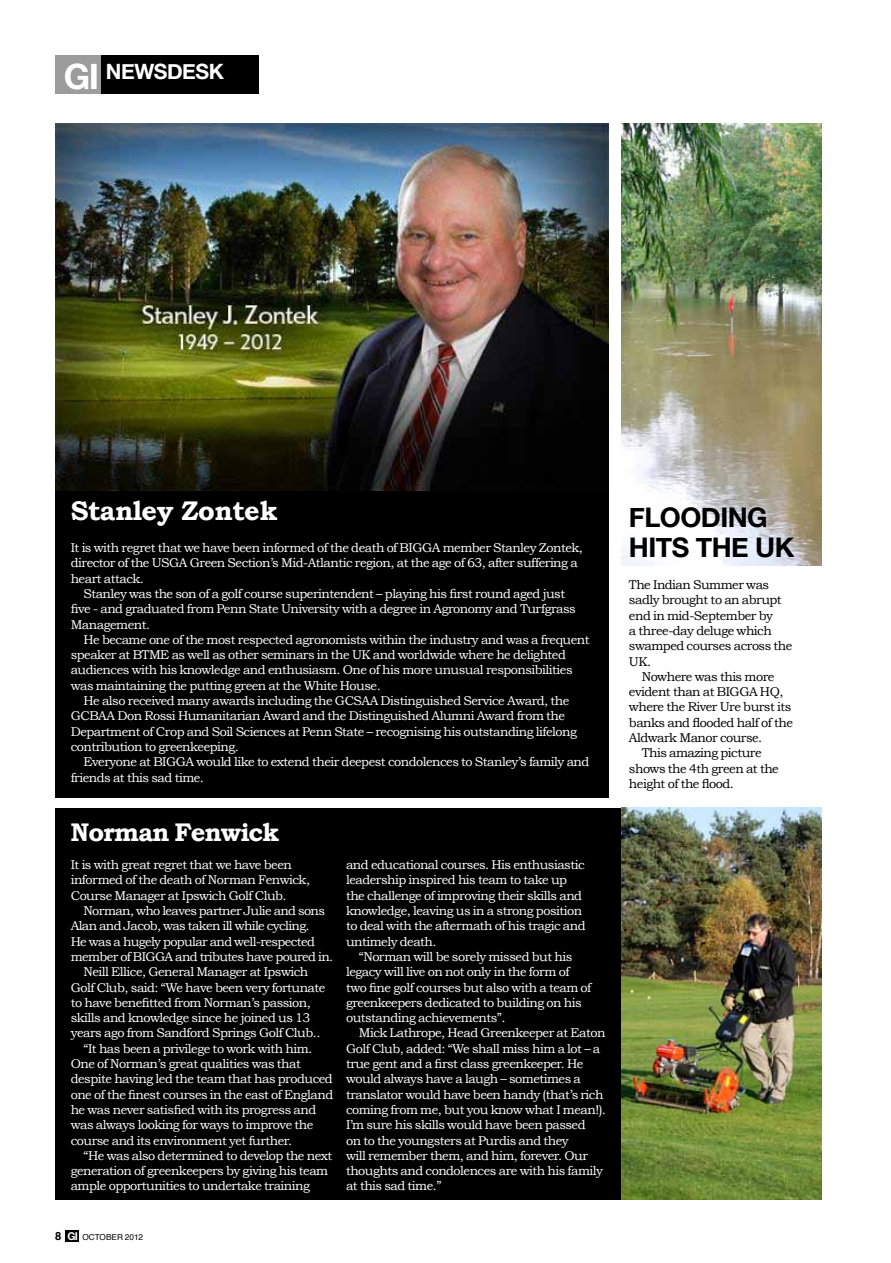
<style>
.page{position:relative;width:891px;height:1263px;background:#fff}
.page>*{position:absolute;margin:0;border:0;box-sizing:border-box;transform-origin:0 0}
.t1{font:700 27px/30px "Helvetica Neue";letter-spacing:-.02em;color:#000}
.t2{font:700 27px "Bookman Old Style";letter-spacing:-.02em;color:#fff}
.t3{font:700 25.5px "Bookman Old Style";letter-spacing:-.04em;color:#fff}
.t4{font:700 21px "Helvetica Neue";letter-spacing:-.02em;color:#fff}
.t5{font:12.75px "Bookman Old Style";letter-spacing:-.04em;color:#fff}
.t6{font:12.75px "Bookman Old Style";letter-spacing:-.04em;color:#000}
.t7{font:8.25px "Helvetica";color:#000}
.s1{font-size:34.95px}
.s2{font-weight:700;font-size:11.25px}
.s3{font-family:"Helvetica Neue";font-weight:700;font-size:10.8px;color:#fff}
</style>
<div class="page">
<div style="left:65px;top:1230px;width:14px;height:11px;background:#000"></div>
<div style="left:59px;top:55px;width:117px;height:39px;background:#000"></div>
<div style="left:150px;top:55px;width:109px;height:39px;background:#000"></div>
<div style="left:55px;top:55px;width:46px;height:39px;background:#9c9c9d"></div>
<div style="left:55px;top:123px;width:553px;height:675px;background:#000"></div>
<img style="left:55px;top:123px;width:553px;height:368px">
<div style="left:55px;top:808px;width:766px;height:391px;background:#000"></div>
<img style="left:621px;top:808px;width:200px;height:391px">
<img style="left:621px;top:123px;width:200px;height:443px">
<p class="t4" style="left:64px;top:59px;width:160px"><span class="s1">GI</span> NEWSDESK</p>
<p class="t2" style="left:71px;top:494px;width:208px">Stanley Zontek</p>
<p class="t5" style="left:71px;top:540px;width:513px">It is with regret that we have been informed of the death of BIGGA member Stanley Zontek,</p>
<p class="t5" style="left:71px;top:556px;width:508px">director of the USGA Green Section’s Mid-Atlantic region, at the age of 63, after suffering a</p>
<p class="t5" style="left:71px;top:571px;width:75px">heart attack.</p>
<p class="t5" style="left:83px;top:586px;width:483px">Stanley was the son of a golf course superintendent – playing his first round aged just</p>
<p class="t5" style="left:71px;top:602px;width:506px">five - and graduated from Penn State University with a degree in Agronomy and Turfgrass</p>
<p class="t5" style="left:71px;top:617px;width:81px">Management.</p>
<p class="t5" style="left:83px;top:632px;width:507px">He became one of the most respected agronomists within the industry and was a frequent</p>
<p class="t5" style="left:71px;top:647px;width:496px">speaker at BTME as well as other seminars in the UK and worldwide where he delighted</p>
<p class="t5" style="left:71px;top:663px;width:503px">audiences with his knowledge and enthusiasm. One of his more unusual responsibilities</p>
<p class="t5" style="left:71px;top:678px;width:311px">was maintaining the putting green at the White House.</p>
<p class="t5" style="left:83px;top:693px;width:487px">He also received many awards including the GCSAA Distinguished Service Award, the</p>
<p class="t5" style="left:71px;top:709px;width:496px">GCBAA Don Rossi Humanitarian Award and the Distinguished Alumni Award from the</p>
<p class="t5" style="left:71px;top:724px;width:507px">Department of Crop and Soil Sciences at Penn State – recognising his outstanding lifelong</p>
<p class="t5" style="left:71px;top:739px;width:170px">contribution to greenkeeping.</p>
<p class="t5" style="left:83px;top:755px;width:507px">Everyone at BIGGA would like to extend their deepest condolences to Stanley’s family and</p>
<p class="t5" style="left:71px;top:770px;width:135px">friends at this sad time.</p>
<p class="t3" style="left:71px;top:817px;width:210px">Norman Fenwick</p>
<p class="t5" style="left:71px;top:857px;width:222px">It is with great regret that we have been</p>
<p class="t5" style="left:71px;top:873px;width:241px">informed of the death of Norman Fenwick,</p>
<p class="t5" style="left:71px;top:888px;width:217px">Course Manager at Ipswich Golf Club.</p>
<p class="t5" style="left:83px;top:903px;width:243px">Norman, who leaves partner Julie and sons</p>
<p class="t5" style="left:71px;top:919px;width:240px">Alan and Jacob, was taken ill while cycling.</p>
<p class="t5" style="left:71px;top:934px;width:245px">He was a hugely popular and well-respected</p>
<p class="t5" style="left:71px;top:949px;width:264px">member of BIGGA and tributes have poured in.</p>
<p class="t5" style="left:83px;top:964px;width:226px">Neill Ellice, General Manager at Ipswich</p>
<p class="t5" style="left:71px;top:980px;width:256px">Golf Club, said: “We have been very fortunate</p>
<p class="t5" style="left:71px;top:995px;width:241px">to have benefitted from Norman’s passion,</p>
<p class="t5" style="left:71px;top:1010px;width:241px">skills and knowledge since he joined us 13</p>
<p class="t5" style="left:71px;top:1026px;width:251px">years ago from Sandford Springs Golf Club..</p>
<p class="t5" style="left:83px;top:1041px;width:230px">“It has been a privilege to work with him.</p>
<p class="t5" style="left:71px;top:1056px;width:231px">One of Norman’s great qualities was that</p>
<p class="t5" style="left:71px;top:1072px;width:263px">despite having led the team that has produced</p>
<p class="t5" style="left:71px;top:1087px;width:264px">one of the finest courses in the east of England</p>
<p class="t5" style="left:71px;top:1102px;width:247px">he was never satisfied with its progress and</p>
<p class="t5" style="left:71px;top:1117px;width:244px">was always looking for ways to improve the</p>
<p class="t5" style="left:71px;top:1133px;width:223px">course and its environment yet further.</p>
<p class="t5" style="left:83px;top:1148px;width:250px">“He was also determined to develop the next</p>
<p class="t5" style="left:71px;top:1163px;width:259px">generation of greenkeepers by giving his team</p>
<p class="t5" style="left:71px;top:1179px;width:240px">ample opportunities to undertake training</p>
<p class="t5" style="left:346px;top:857px;width:240px">and educational courses. His enthusiastic</p>
<p class="t5" style="left:346px;top:873px;width:222px">leadership inspired his team to take up</p>
<p class="t5" style="left:346px;top:888px;width:237px">the challenge of improving their skills and</p>
<p class="t5" style="left:346px;top:903px;width:237px">knowledge, leaving us in a strong position</p>
<p class="t5" style="left:346px;top:919px;width:241px">to deal with the aftermath of his tragic and</p>
<p class="t5" style="left:346px;top:934px;width:92px">untimely death.</p>
<p class="t5" style="left:358px;top:949px;width:215px">“Norman will be sorely missed but his</p>
<p class="t5" style="left:346px;top:964px;width:225px">legacy will live on not only in the form of</p>
<p class="t5" style="left:346px;top:980px;width:247px">two fine golf courses but also with a team of</p>
<p class="t5" style="left:346px;top:995px;width:237px">greenkeepers dedicated to building on his</p>
<p class="t5" style="left:346px;top:1010px;width:161px">outstanding achievements”.</p>
<p class="t5" style="left:358px;top:1026px;width:248px">Mick Lathrope, Head Greenkeeper at Eaton</p>
<p class="t5" style="left:346px;top:1041px;width:256px">Golf Club, added: “We shall miss him a lot – a</p>
<p class="t5" style="left:346px;top:1056px;width:239px">true gent and a first class greenkeeper. He</p>
<p class="t5" style="left:346px;top:1072px;width:236px">would always have a laugh – sometimes a</p>
<p class="t5" style="left:346px;top:1087px;width:259px">translator would have been handy (that’s rich</p>
<p class="t5" style="left:346px;top:1102px;width:261px">coming from me, but you know what I mean!).</p>
<p class="t5" style="left:346px;top:1117px;width:241px">I’m sure his skills would have been passed</p>
<p class="t5" style="left:346px;top:1133px;width:224px">on to the youngsters at Purdis and they</p>
<p class="t5" style="left:346px;top:1148px;width:243px">will remember them, and him, forever. Our</p>
<p class="t5" style="left:346px;top:1163px;width:258px">thoughts and condolences are with his family</p>
<p class="t5" style="left:346px;top:1179px;width:97px">at this sad time.”</p>
<p class="t7" style="left:55px;top:1231px;width:89px"><span class="s2">8</span> <span class="s3">GI</span> OCTOBER 2012</p>
<p class="t1" style="left:628px;top:501px;width:165px;text-indent:72px">DING<br>HITS THE UK</p>
<p class="t6" style="left:628px;top:577px;width:142px">The Indian Summer was</p>
<p class="t6" style="left:628px;top:593px;width:154px">sadly brought to an abrupt</p>
<p class="t6" style="left:628px;top:608px;width:145px">end in mid-September by</p>
<p class="t6" style="left:628px;top:623px;width:144px">a three-day deluge which</p>
<p class="t6" style="left:628px;top:639px;width:165px">swamped courses across the</p>
<p class="t6" style="left:628px;top:654px;width:24px">UK.</p>
<p class="t6" style="left:641px;top:669px;width:134px">Nowhere was this more</p>
<p class="t6" style="left:628px;top:684px;width:156px">evident than at BIGGA HQ,</p>
<p class="t6" style="left:628px;top:700px;width:164px">where the River Ure burst its</p>
<p class="t6" style="left:628px;top:715px;width:165px">banks and flooded half of the</p>
<p class="t6" style="left:628px;top:730px;width:135px">Aldwark Manor course.</p>
<p class="t6" style="left:641px;top:746px;width:121px">This amazing picture</p>
<p class="t6" style="left:628px;top:761px;width:151px">shows the 4th green at the</p>
<p class="t6" style="left:628px;top:776px;width:106px">height of the flood.</p>
<p class="t1" style="left:628px;top:501px;width:35px">FLOO</p>
</div>
